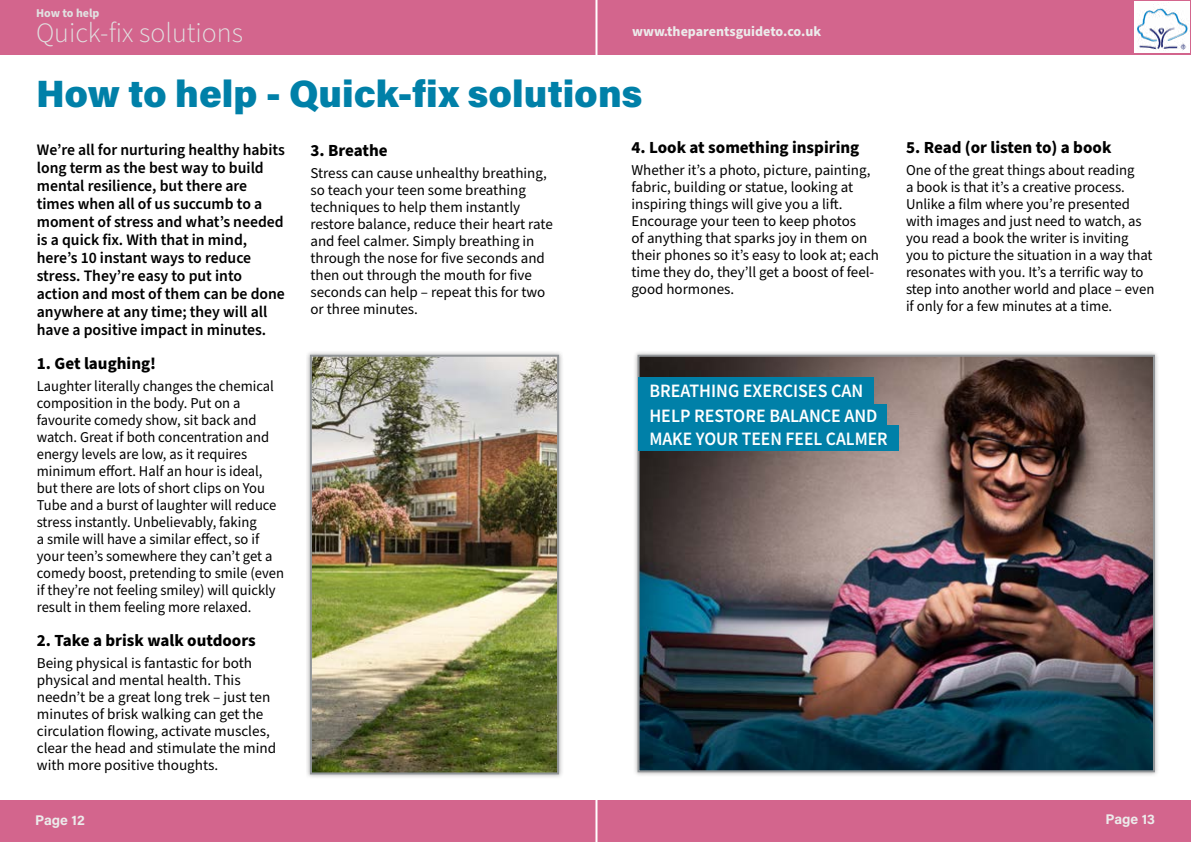
<style>
.page{position:relative;width:1191px;height:842px;background:#fff}
.page>*{position:absolute;margin:0;border:0;box-sizing:border-box;transform-origin:0 0}
.t1{font:900 38px "Acumin Pro";color:#0080a8}
.t2{font:300 28px "Source Sans Pro";color:#e1e1e1}
.t3{font:18.9px/24.7px "Source Sans Variable";color:#fff;scale:.95 1}
.t4{font:18.9px "Source Sans Variable";color:#fff;scale:.93 1}
.t5{font:700 17px "Source Sans Pro";color:#000}
.t6{font:600 16px/18px "Source Sans Pro";color:#000}
.t7{font:15px/17px "Source Sans Pro";color:#000}
.t8{font:700 14px "Source Sans Pro";color:#ecebeb}
.t9{font:700 14px "Acumin Pro";color:#ecebeb}
.t10{font:700 12px "Source Sans Pro";color:#e1e1e1}
</style>
<div class="page">
<div style="left:0;top:0;width:1191px;height:55px;background:#d3658d"></div>
<div style="left:0;top:800px;width:1191px;height:41px;background:#d3658d"></div>
<hr style="left:595px;top:0;width:2px;height:842px;background:#fff">
<div style="left:1134px;top:1px;width:55px;height:52px;background:#fff"></div>
<img style="left:1137px;top:8px;width:51px;height:43px">
<div style="left:306px;top:350px;width:257px;height:428px;background:#979696;opacity:.75"></div>
<img style="left:313px;top:358px;width:243px;height:413px">
<div style="left:310px;top:355px;width:249px;height:419px;border:2px solid #919598"></div>
<div style="left:633px;top:350px;width:526px;height:426px;background:#979696;opacity:.75"></div>
<img style="left:640px;top:358px;width:512px;height:411px">
<div style="left:637px;top:355px;width:518px;height:417px;border:2px solid #919598"></div>
<div style="left:638px;top:377px;width:235px;height:27px;background:#0080a8"></div>
<div style="left:638px;top:404px;width:248px;height:23px;background:#0080a8"></div>
<div style="left:638px;top:425px;width:260px;height:26px;background:#0080a8"></div>
<p class="t10" style="left:36px;top:4px;width:65px">How to help</p>
<h2 class="t2" style="left:36px;top:14px;width:208px">Quick-fix solutions</h2>
<p class="t8" style="left:632px;top:22px;width:190px">www.theparentsguideto.co.uk</p>
<h1 class="t1" style="left:36px;top:67px;width:608px">How to help - Quick-fix solutions</h1>
<p class="t5" style="left:631px;top:136px;width:229px">4. Look at something inspiring</p>
<p class="t7" style="left:631px;top:162px;width:249px">Whether it’s a photo, picture, painting, fabric, building or statue, looking at inspiring things will give you a lift.<br>Encourage your teen to keep photos<br>of anything that sparks joy in them on their phones so it’s easy to look at; each time they do, they’ll get a boost of feel&shy;good hormones.</p>
<p class="t6" style="left:37px;top:141px;width:250px">We’re all for nurturing healthy habits long term as the best way to build mental resilience, but there are times when all of us succumb to a moment of stress and what’s needed is a quick fix. With that in mind, here’s 10 instant ways to reduce stress. They’re easy to put into action and most of them can be done anywhere at any time; they will all have a positive impact in minutes.</p>
<p class="t5" style="left:37px;top:351px;width:121px">1. Get laughing!</p>
<p class="t7" style="left:37px;top:378px;width:249px">Laughter literally changes the chemical composition in the body. Put on a favourite comedy show, sit back and watch. Great if both concentration and energy levels are low, as it requires minimum effort. Half an hour is ideal, but there are lots of short clips on You Tube and a burst of laughter will reduce stress instantly. Unbelievably, faking<br>a smile will have a similar effect, so if your teen’s somewhere they can’t get a comedy boost, pretending to smile (even if they’re not feeling smiley) will quickly result in them feeling more relaxed.</p>
<p class="t5" style="left:37px;top:628px;width:220px">2. Take a brisk walk outdoors</p>
<p class="t7" style="left:37px;top:655px;width:241px">Being physical is fantastic for both physical and mental health. This needn’t be a great long trek – just ten minutes of brisk walking can get the circulation flowing, activate muscles, clear the head and stimulate the mind with more positive thoughts.</p>
<p class="t5" style="left:310px;top:138px;width:79px">3. Breathe</p>
<p class="t7" style="left:310px;top:165px;width:244px">Stress can cause unhealthy breathing, so teach your teen some breathing techniques to help them instantly restore balance, reduce their heart rate and feel calmer. Simply breathing in through the nose for five seconds and then out through the mouth for five seconds can help – repeat this for two or three minutes.</p>
<p class="t3" style="left:649px;top:379px;width:242px">BREATHING EXERCISES CAN<br>HELP RESTORE BALANCE AND</p>
<p class="t4" style="left:649px;top:427px;width:258px">MAKE YOUR TEEN FEEL CALMER</p>
<p class="t5" style="left:906px;top:136px;width:207px">5. Read (or listen to) a book</p>
<p class="t7" style="left:906px;top:162px;width:250px">One of the great things about reading<br>a book is that it’s a creative process.<br>Unlike a film where you’re presented with images and just need to watch, as you read a book the writer is inviting you to picture the situation in a way that resonates with you. It’s a terrific way to step into another world and place – even if only for a few minutes at a time.</p>
<p class="t9" style="left:35px;top:810px;width:51px">Page 12</p>
<p class="t9" style="left:1105px;top:809px;width:51px">Page 13</p>
</div>
